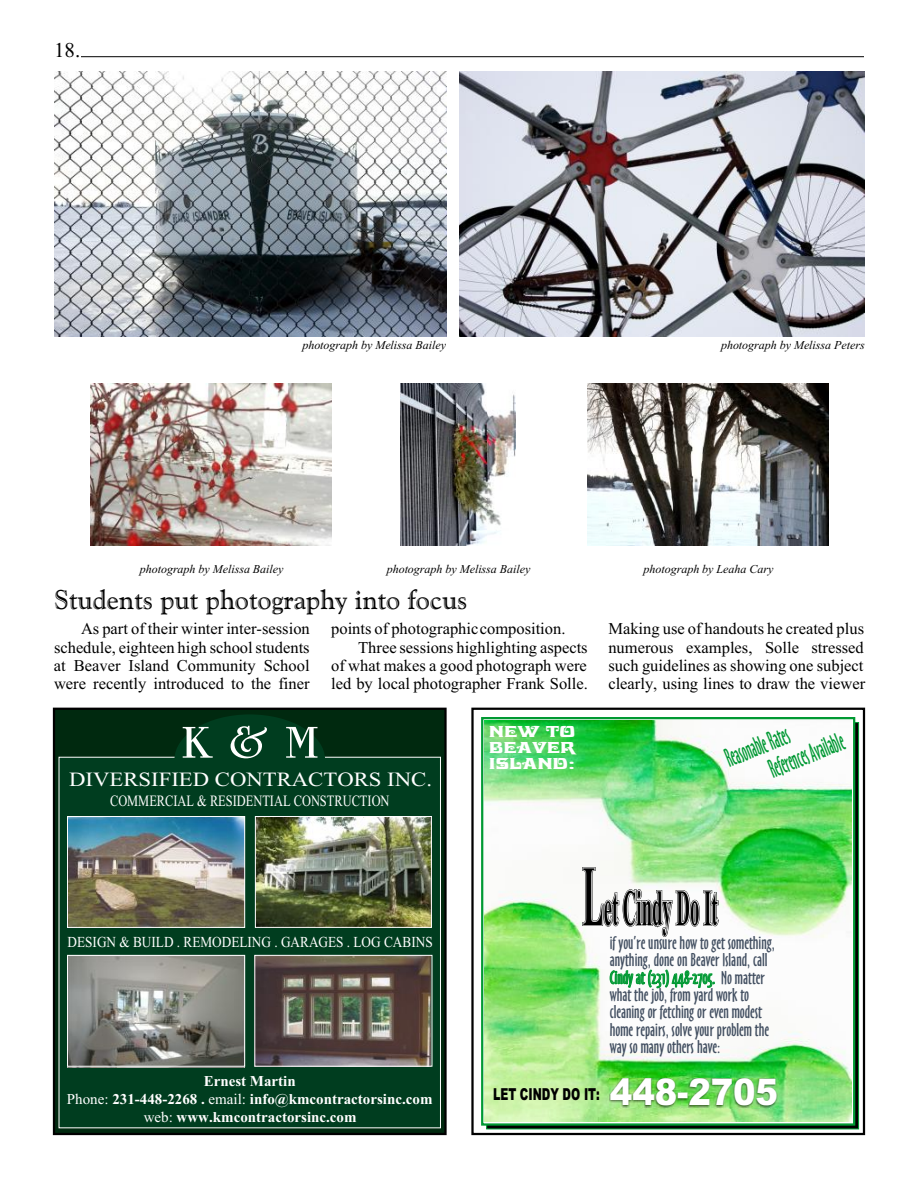
<style>
.page{position:relative;width:918px;height:1188px;background:#fff}
.page>*{position:absolute;margin:0;border:0;box-sizing:border-box;transform-origin:0 0}
.t1{font:700 50.85px "Times New Roman";color:#000;scale:.37 1}
.t2{font:48.15px "Univrsty Roman Bd BT";color:#fff;scale:1.2 1}
.t3{font:900 36.75px "Arial";letter-spacing:-.005em;color:#fff;scale:.92 1}
.t4{font:27px "Goudy Handtooled BT";color:#000}
.t5{font:24.45px/26.2px "Oz Handicraft BT";color:#093;scale:.66 1}
.t6{font:21px "Times New Roman";color:#000}
.t7{font:20.25px "Times New Roman";color:#fff;scale:1.12 1}
.t8{font:17.25px/17.2px "Oz Handicraft BT";color:#424f61}
.t9{font:16.5px "Times New Roman";color:#000}
.t10{font:900 16.5px "Arial";letter-spacing:-.005em;color:#000;scale:.67 1}
.t11{font:15.75px "Times New Roman";color:#fff;scale:.79 1}
.t12{font:15.6px/15.8px "Davida Bd BT";letter-spacing:-.01em;color:#fff;text-align:justify;scale:1.59 1}
.t13{font:15.3px "Times New Roman";color:#fff;scale:.87 1}
.t14{font:700 15px/18.3px "Times New Roman";color:#fff;text-align:center}
.t15{font:italic 12px "Times New Roman";color:#000}
.s1{font-weight:400}
.s2{font-size:85.5px}
.s3{color:#093}
</style>
<div class="page">
<hr style="left:81px;top:56px;width:783px;height:1px;background:#000">
<img style="left:459px;top:72px;width:405px;height:264px">
<img style="left:54px;top:72px;width:393px;height:264px">
<img style="left:91px;top:383px;width:240px;height:162px">
<img style="left:587px;top:383px;width:241px;height:162px">
<img style="left:400px;top:383px;width:116px;height:162px">
<div style="left:471px;top:708px;width:394px;height:427px;border:2px solid #000"></div>
<div style="left:53px;top:708px;width:394px;height:427px;background:#00290f;border:2px solid #000"></div>
<div style="left:59px;top:757px;width:382px;height:371px;background:#003d1f"></div>
<svg style="left:174px;top:714px;width:151px;height:45px"></svg>
<img style="left:69px;top:957px;width:174px;height:108px">
<img style="left:256px;top:957px;width:174px;height:108px">
<img style="left:69px;top:818px;width:174px;height:108px">
<img style="left:257px;top:818px;width:173px;height:108px">
<div style="left:67px;top:816px;width:178px;height:112px;border:1px solid #fff"></div>
<div style="left:255px;top:816px;width:177px;height:112px;border:1px solid #fff"></div>
<div style="left:254px;top:955px;width:178px;height:112px;border:1px solid #fff"></div>
<div style="left:67px;top:955px;width:178px;height:112px;border:1px solid #fff"></div>
<svg style="left:481px;top:717px;width:374px;height:409px"></svg>
<img style="left:485px;top:721px;width:366px;height:401px">
<img style="left:609px;top:1079px;width:170px;height:29px">
<p class="t6" style="left:54px;top:42px;width:28px">18.</p>
<p class="t15" style="left:302px;top:341px;width:145px">photograph by Melissa Bailey</p>
<p class="t15" style="left:721px;top:341px;width:145px">photograph by Melissa Peters</p>
<p class="t15" style="left:140px;top:564px;width:145px">photograph by Melissa Bailey</p>
<p class="t15" style="left:387px;top:564px;width:145px">photograph by Melissa Bailey</p>
<p class="t15" style="left:644px;top:564px;width:131px">photograph by Leaha Cary</p>
<h3 class="t4" style="left:54px;top:588px;width:415px">Students put photography into focus</h3>
<p class="t9" style="left:81px;top:623px;width:230px">As part of their winter inter-session</p>
<p class="t9" style="left:331px;top:623px;width:236px">points of photographic composition.</p>
<p class="t9" style="left:608px;top:623px;width:257px">Making use of handouts he created plus</p>
<p class="t9" style="left:54px;top:641px;width:257px">schedule, eighteen high school students</p>
<p class="t9" style="left:358px;top:641px;width:231px">Three sessions highlighting aspects</p>
<p class="t9" style="left:608px;top:641px;width:257px">numerous examples, Solle stressed</p>
<p class="t9" style="left:54px;top:659px;width:257px">at Beaver Island Community School</p>
<p class="t9" style="left:331px;top:659px;width:257px">of what makes a good photograph were</p>
<p class="t9" style="left:608px;top:659px;width:257px">such guidelines as showing one subject</p>
<p class="t9" style="left:54px;top:678px;width:257px">were recently introduced to the finer</p>
<p class="t9" style="left:331px;top:678px;width:536px">led by local photographer Frank Solle. clearly, using lines to draw the viewer</p>
<h2 class="t2" style="left:182px;top:721px;width:115px">K &amp; M</h2>
<p class="t7" style="left:69px;top:772px;width:326px">DIVERSIFIED CONTRACTORS INC.</p>
<p class="t11" style="left:110px;top:795px;width:355px">COMMERCIAL &amp; RESIDENTIAL CONSTRUCTION</p>
<p class="t13" style="left:68px;top:937px;width:421px">DESIGN &amp; BUILD . REMODELING . GARAGES . LOG CABINS</p>
<p class="t14" style="left:67px;top:1073px;width:367px">Ernest Martin<br><span class="s1">Phone:</span> 231-448-2268 . <span class="s1">email:</span> info@kmcontractorsinc.com <span class="s1">web:</span> www.kmcontractorsinc.com</p>
<p class="t12" style="left:489px;top:725px;width:56px">NEW TO BEAVER ISLAND:</p>
<h3 class="t5" style="left:756px;top:735px;width:122px;text-indent:-37px;rotate:-22deg">Reasonable Rates<br>References Available</h3>
<h1 class="t1" style="left:583px;top:890px;width:366px"><span class="s2">L</span>et Cindy Do It</h1>
<p class="t8" style="left:610px;top:936px;width:167px">if you’re unsure how to get something, anything, done on Beaver Island, call <span class="s3">Cindy at (231) 448-2705.</span> No matter what the job, from yard work to cleaning or fetching or even modest home repairs, solve your problem the way so many others have:</p>
<p class="t10" style="left:493px;top:1088px;width:161px">LET CINDY DO IT:</p>
<h3 class="t3" style="left:610px;top:1078px;width:184px">448-2705</h3>
</div>
